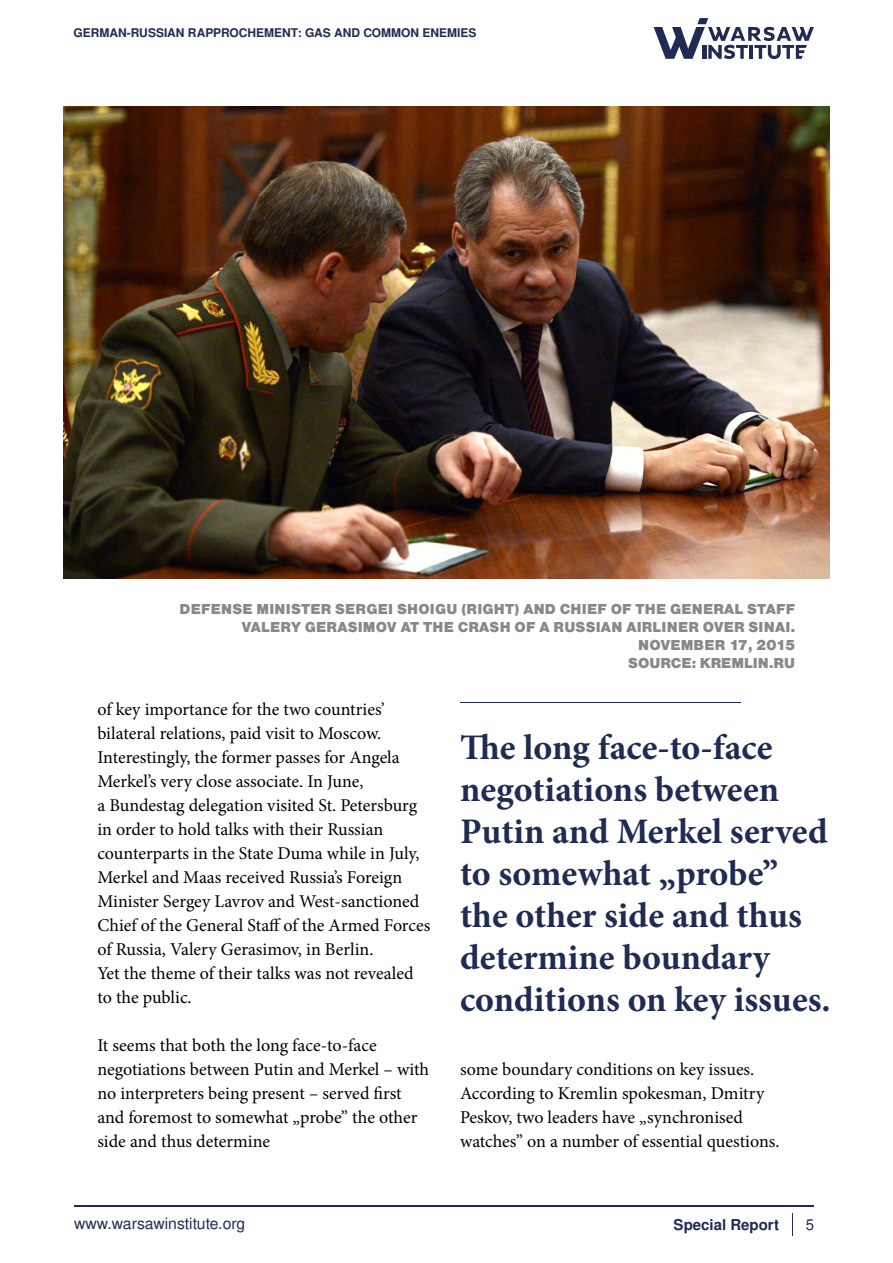
<style>
.page{position:relative;width:893px;height:1263px;background:#fff}
.page>*{position:absolute;margin:0;border:0;box-sizing:border-box;transform-origin:0 0}
.t1{font:700 36px/42px "Minion Pro";color:#1f2b53}
.t2{font:18px/24px "Minion Pro";color:#000}
.t3{font:15.75px "Nimbus San L";color:#212b53}
.t4{font:15px/18px "Nimbus Sans DOT Blac";letter-spacing:.015em;color:#898788;text-align:right}
.t5{font:700 15px "Nimbus San L";color:#202a53}
.t6{font:15px "Nimbus San L";color:#212b53}
.t7{font:700 12px "Nimbus San L";color:#202a53}
</style>
<div class="page">
<hr style="left:74px;top:1205px;width:740px;height:1px;background:#212b53">
<svg style="left:792px;top:1214px;width:1px;height:22px"></svg>
<svg style="left:654px;top:18px;width:160px;height:41px"></svg>
<img style="left:64px;top:106px;width:765px;height:473px">
<hr style="left:460px;top:703px;width:281px;height:1px;background:#202a53">
<p class="t7" style="left:73px;top:25px;width:405px">GERMAN-RUSSIAN RAPPROCHEMENT: GAS AND COMMON ENEMIES</p>
<p class="t4" style="left:180px;top:600px;width:617px">DEFENSE MINISTER SERGEI SHOIGU (RIGHT) AND CHIEF OF THE GENERAL STAFF VALERY GERASIMOV AT THE CRASH OF A RUSSIAN AIRLINER OVER SINAI.<br>NOVEMBER 17, 2015<br>SOURCE: KREMLIN.RU</p>
<p class="t2" style="left:97px;top:697px;width:334px">of key importance for the two countries’ bilateral relations, paid visit to Moscow.<br>Interestingly, the former passes for Angela Merkel’s very close associate. In June,<br>a Bundestag delegation visited St. Petersburg in order to hold talks with their Russian counterparts in the State Duma while in July, Merkel and Maas received Russia’s Foreign Minister Sergey Lavrov and West-sanctioned Chief of the General Staff of the Armed Forces of Russia, Valery Gerasimov, in Berlin.<br>Yet the theme of their talks was not revealed to the public.</p>
<p class="t2" style="left:97px;top:1033px;width:333px">It seems that both the long face-to-face negotiations between Putin and Merkel – with no interpreters being present – served first and foremost to somewhat „probe” the other side and thus determine</p>
<h1 class="t1" style="left:460px;top:726px;width:372px">The long face-to-face negotiations between<br>Putin and Merkel served to somewhat „probe” the other side and thus determine boundary conditions on key issues.</h1>
<p class="t2" style="left:460px;top:1057px;width:321px">some boundary conditions on key issues.<br>According to Kremlin spokesman, Dmitry Peskov, two leaders have „synchronised watches” on a number of essential questions.</p>
<p class="t3" style="left:74px;top:1212px;width:173px">www.warsawinstitute.org</p>
<p class="t6" style="left:806px;top:1214px;width:10px">5</p>
<p class="t5" style="left:674px;top:1214px;width:107px">Special Report</p>
</div>
